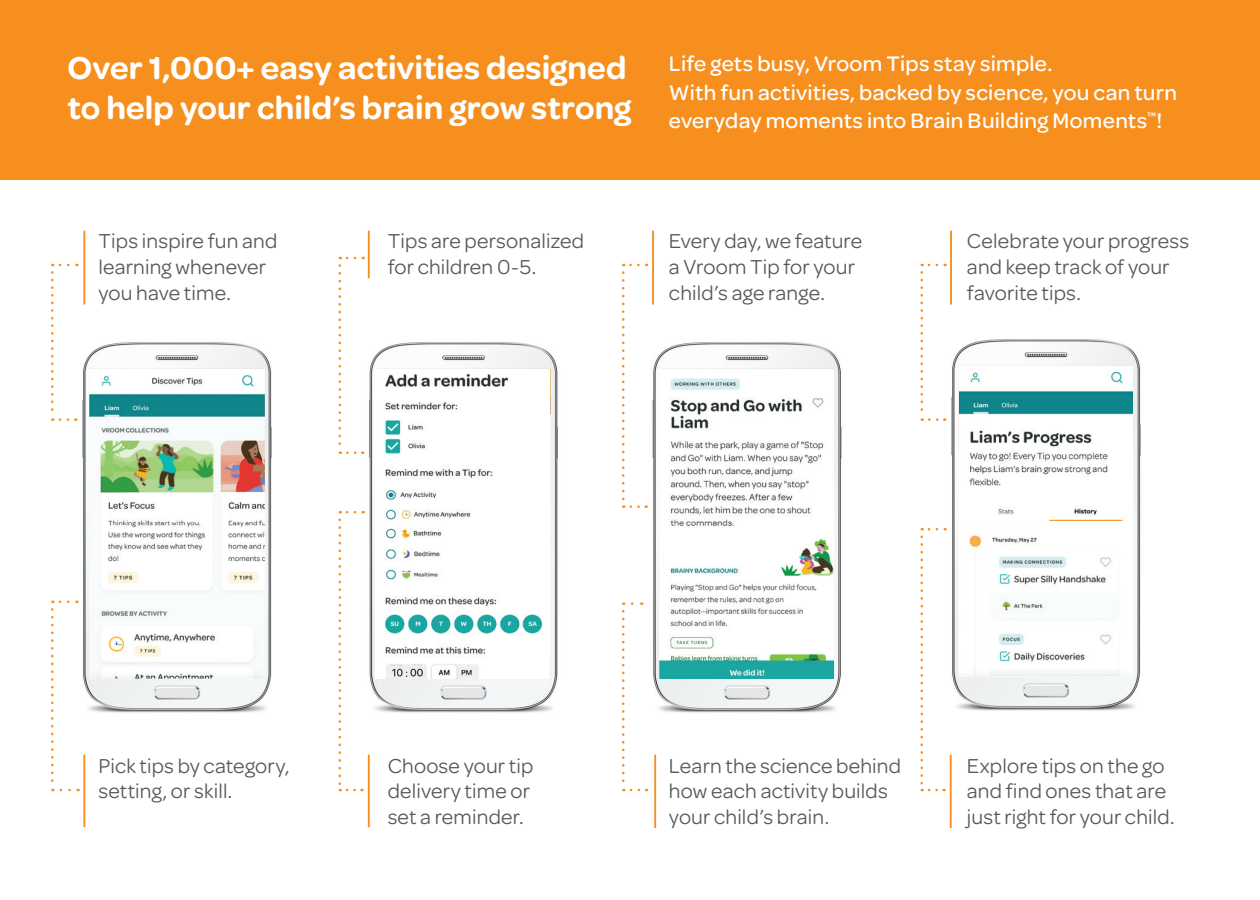
<style>
.page{position:relative;width:1260px;height:900px;background:#fff}
.page>*{position:absolute;margin:0;border:0;box-sizing:border-box;transform-origin:0 0}
.t1{font:600 33.75px/40px "Omnes";letter-spacing:.005em;color:#fff}
.t2{font:500 22.5px/28.8px "Omnes";letter-spacing:.015em;color:#fff}
.t3{font:21.5px/25.8px "Omnes";letter-spacing:.01em;color:#57585a}
</style>
<div class="page">
<div style="left:0;top:0;width:1260px;height:180px;background:#f68f1e"></div>
<hr style="left:83px;top:231px;width:2px;height:74px;background:#f68f1e">
<hr style="left:368px;top:231px;width:2px;height:47px;background:#f68f1e">
<hr style="left:652px;top:231px;width:2px;height:74px;background:#f68f1e">
<hr style="left:950px;top:231px;width:2px;height:74px;background:#f68f1e">
<hr style="left:83px;top:755px;width:2px;height:72px;background:#f68f1e">
<hr style="left:368px;top:755px;width:2px;height:72px;background:#f68f1e">
<hr style="left:654px;top:755px;width:2px;height:73px;background:#f68f1e">
<hr style="left:950px;top:755px;width:2px;height:73px;background:#f68f1e">
<img style="left:346px;top:342px;width:212px;height:371px">
<img style="left:67px;top:342px;width:205px;height:371px">
<img style="left:936px;top:339px;width:205px;height:372px">
<img style="left:640px;top:342px;width:202px;height:371px">
<svg style="left:52px;top:601px;width:16px;height:2px"></svg>
<svg style="left:51px;top:609px;width:3px;height:182px"></svg>
<svg style="left:61px;top:789px;width:18px;height:2px"></svg>
<svg style="left:52px;top:264px;width:16px;height:2px"></svg>
<svg style="left:51px;top:272px;width:3px;height:149px"></svg>
<svg style="left:60px;top:418px;width:16px;height:3px"></svg>
<svg style="left:340px;top:257px;width:15px;height:2px"></svg>
<svg style="left:339px;top:265px;width:2px;height:189px"></svg>
<svg style="left:347px;top:452px;width:16px;height:2px"></svg>
<svg style="left:340px;top:511px;width:15px;height:2px"></svg>
<svg style="left:339px;top:520px;width:2px;height:271px"></svg>
<svg style="left:347px;top:789px;width:15px;height:2px"></svg>
<svg style="left:623px;top:264px;width:16px;height:2px"></svg>
<svg style="left:622px;top:273px;width:3px;height:235px"></svg>
<svg style="left:631px;top:505px;width:16px;height:3px"></svg>
<svg style="left:922px;top:264px;width:15px;height:2px"></svg>
<svg style="left:921px;top:272px;width:2px;height:149px"></svg>
<svg style="left:929px;top:418px;width:16px;height:3px"></svg>
<svg style="left:922px;top:528px;width:15px;height:2px"></svg>
<svg style="left:921px;top:537px;width:2px;height:254px"></svg>
<svg style="left:929px;top:789px;width:16px;height:2px"></svg>
<svg style="left:623px;top:602px;width:9px;height:3px"></svg>
<svg style="left:622px;top:611px;width:3px;height:180px"></svg>
<svg style="left:631px;top:789px;width:16px;height:2px"></svg>
<img style="left:90px;top:369px;width:174px;height:310px">
<img style="left:375px;top:369px;width:175px;height:310px">
<img style="left:660px;top:369px;width:174px;height:310px">
<img style="left:959px;top:366px;width:174px;height:310px">
<h1 class="t1" style="left:68px;top:46px;width:565px">Over 1,000+ easy activities designed to help your child’s brain grow strong</h1>
<p class="t2" style="left:669px;top:48px;width:510px">Life gets busy, Vroom Tips stay simple.<br>With fun activities, backed by science, you can turn everyday moments into Brain Building Moments<sup>™</sup>!</p>
<p class="t3" style="left:98px;top:227px;width:181px">Tips inspire fun and learning whenever you have time.</p>
<p class="t3" style="left:388px;top:227px;width:198px">Tips are personalized for children 0-5.</p>
<p class="t3" style="left:669px;top:227px;width:195px">Every day, we feature a Vroom Tip for your child’s age range.</p>
<p class="t3" style="left:967px;top:227px;width:224px">Celebrate your progress and keep track of your favorite tips.</p>
<p class="t3" style="left:98px;top:751px;width:193px">Pick tips by category, setting, or skill.</p>
<p class="t3" style="left:669px;top:751px;width:234px">Learn the science behind how each activity builds your child’s brain.</p>
<p class="t3" style="left:967px;top:751px;width:209px">Explore tips on the go and find ones that are just right for your child.</p>
<p class="t3" style="left:388px;top:751px;width:147px">Choose your tip delivery time or set a reminder.</p>
</div>
